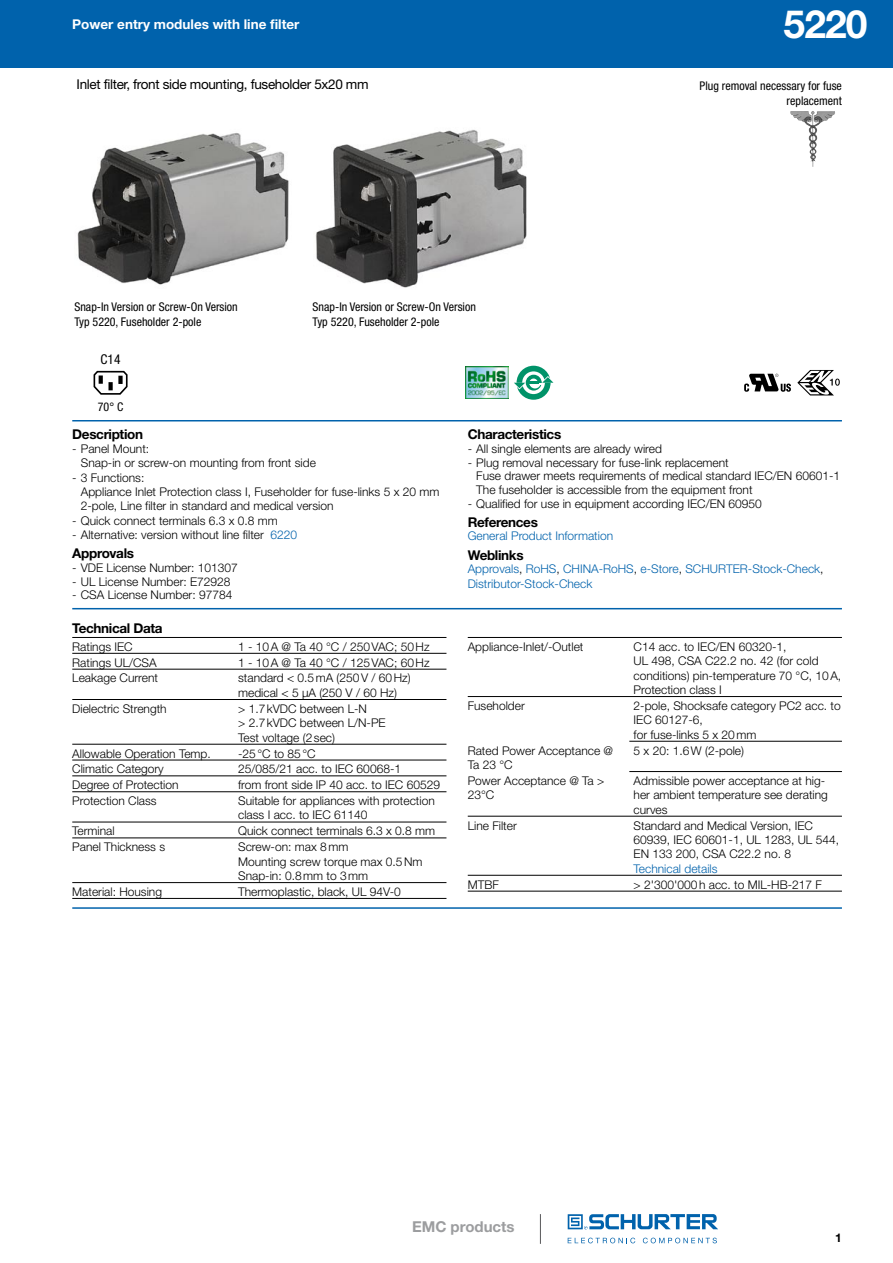
<style>
.page{position:relative;width:893px;height:1263px;background:#fff}
.page>*{position:absolute;margin:0;border:0;box-sizing:border-box;transform-origin:0 0}
.t1{font:700 39px "Helvetica Neue LT";color:#fff}
.t2{font:700 15px "Helvetica Neue LT";color:#9c9d9f}
.t3{font:700 13.5px "Helvetica Neue LT";letter-spacing:-.025em;color:#000}
.t4{font:13.5px "Helvetica Neue LT";letter-spacing:-.025em;color:#000}
.t5{font:700 13.5px "Helvetica Neue LT";color:#fff}
.t6{font:condensed 13.5px "Helvetica Neue LT";color:#000}
.t7{font:300 12px/14.4px "Helvetica Neue LT";color:#000}
.t8{font:condensed 12px/14.4px "Helvetica Neue LT";color:#000}
.t9{font:300 12px/14.4px "Helvetica Neue LT";color:#0062ac}
.s1{color:#0062ac}
.s2{color:#000}
</style>
<div class="page">
<div style="left:0;top:0;width:893px;height:68px;background:#0062ac"></div>
<svg style="left:568px;top:1214px;width:150px;height:15px"></svg>
<svg style="left:568px;top:1238px;width:67px;height:5px"></svg>
<svg style="left:643px;top:1238px;width:74px;height:5px"></svg>
<hr style="left:540px;top:1214px;width:1px;height:30px;background:#58585a">
<img style="left:77px;top:133px;width:212px;height:152px">
<img style="left:315px;top:130px;width:212px;height:158px">
<img style="left:790px;top:111px;width:45px;height:56px">
<img style="left:466px;top:367px;width:42px;height:31px">
<div style="left:517px;top:366px;width:34px;height:34px;background:#009369;border-radius:50%"></div>
<svg style="left:522px;top:371px;width:23px;height:23px"></svg>
<svg style="left:526px;top:375px;width:16px;height:16px"></svg>
<svg style="left:514px;top:375px;width:40px;height:14px"></svg>
<svg style="left:744px;top:374px;width:47px;height:18px"></svg>
<svg style="left:797px;top:370px;width:43px;height:25px"></svg>
<svg style="left:94px;top:371px;width:34px;height:24px"></svg>
<hr style="left:72px;top:420px;width:770px;height:1px;background:#0062ac">
<hr style="left:72px;top:608px;width:770px;height:1px;background:#0062ac">
<hr style="left:72px;top:637px;width:374px;height:1px;background:#000">
<hr style="left:72px;top:653px;width:374px;height:1px;background:#000">
<hr style="left:72px;top:669px;width:374px;height:1px;background:#000">
<hr style="left:72px;top:699px;width:374px;height:1px;background:#000">
<hr style="left:72px;top:744px;width:374px;height:1px;background:#000">
<hr style="left:72px;top:760px;width:374px;height:1px;background:#000">
<hr style="left:72px;top:775px;width:374px;height:1px;background:#000">
<hr style="left:72px;top:791px;width:374px;height:1px;background:#000">
<hr style="left:72px;top:822px;width:374px;height:1px;background:#000">
<hr style="left:72px;top:837px;width:374px;height:1px;background:#000">
<hr style="left:72px;top:882px;width:374px;height:1px;background:#000">
<hr style="left:72px;top:898px;width:374px;height:1px;background:#000">
<hr style="left:468px;top:637px;width:374px;height:1px;background:#000">
<hr style="left:468px;top:696px;width:374px;height:1px;background:#000">
<hr style="left:629px;top:741px;width:213px;height:1px;background:#000">
<hr style="left:629px;top:771px;width:213px;height:1px;background:#000">
<hr style="left:468px;top:816px;width:374px;height:1px;background:#000">
<hr style="left:468px;top:875px;width:374px;height:1px;background:#000">
<hr style="left:468px;top:891px;width:374px;height:1px;background:#000">
<hr style="left:72px;top:907px;width:770px;height:2px;background:#0062ac">
<p class="t5" style="left:72px;top:16px;width:229px">Power entry modules with line filter</p>
<h1 class="t1" style="left:784px;top:0;width:85px">5220</h1>
<p class="t4" style="left:77px;top:76px;width:294px">Inlet filter, front side mounting, fuseholder 5x20 mm</p>
<p class="t8" style="left:74px;top:300px;width:165px">Snap-In Version or Screw-On Version<br>Typ 5220, Fuseholder 2-pole</p>
<p class="t8" style="left:313px;top:300px;width:165px">Snap-In Version or Screw-On Version<br>Typ 5220, Fuseholder 2-pole</p>
<p class="t8" style="left:700px;top:79px;width:144px;text-align:right">Plug removal necessary for fuse replacement</p>
<p class="t6" style="left:101px;top:351px;width:21px">C14</p>
<p class="t8" style="left:98px;top:400px;width:27px">70° C</p>
<p class="t3" style="left:72px;top:426px;width:72px">Description</p>
<p class="t7" style="left:81px;top:441px;width:237px;text-indent:-9px">- Panel Mount:<br>Snap-in or screw-on mounting from front side</p>
<p class="t7" style="left:81px;top:470px;width:360px;text-indent:-9px">- 3 Functions:<br>Appliance Inlet Protection class I, Fuseholder for fuse-links 5 x 20 mm<br>2-pole, Line filter in standard and medical version</p>
<p class="t7" style="left:72px;top:513px;width:207px">- Quick connect terminals 6.3 x 0.8 mm</p>
<p class="t7" style="left:72px;top:527px;width:226px">- Alternative: version without line filter <span class="s1">6220</span></p>
<p class="t3" style="left:72px;top:545px;width:63px">Approvals</p>
<p class="t7" style="left:72px;top:560px;width:167px">- VDE License Number: 101307</p>
<p class="t7" style="left:72px;top:574px;width:160px">- UL License Number: E72928</p>
<p class="t7" style="left:72px;top:588px;width:162px">- CSA License Number: 97784</p>
<p class="t3" style="left:72px;top:620px;width:92px">Technical Data</p>
<p class="t7" style="left:72px;top:639px;width:62px">Ratings IEC</p>
<p class="t7" style="left:238px;top:639px;width:193px">1 - 10A @ Ta 40 °C / 250VAC; 50Hz</p>
<p class="t7" style="left:72px;top:655px;width:86px">Ratings UL/CSA</p>
<p class="t7" style="left:238px;top:655px;width:193px">1 - 10A @ Ta 40 °C / 125VAC; 60Hz</p>
<p class="t7" style="left:72px;top:671px;width:87px">Leakage Current</p>
<p class="t7" style="left:238px;top:671px;width:174px">standard &lt; 0.5mA (250V / 60Hz) medical &lt; 5 µA (250 V / 60 Hz)</p>
<p class="t7" style="left:72px;top:701px;width:96px">Dielectric Strength</p>
<p class="t7" style="left:238px;top:701px;width:149px">&gt; 1.7kVDC between L-N<br>&gt; 2.7kVDC between L/N-PE<br>Test voltage (2sec)</p>
<p class="t7" style="left:72px;top:746px;width:140px">Allowable Operation Temp.</p>
<p class="t7" style="left:238px;top:746px;width:79px">-25°C to 85°C</p>
<p class="t7" style="left:72px;top:762px;width:93px">Climatic Category</p>
<p class="t7" style="left:238px;top:762px;width:164px">25/085/21 acc. to IEC 60068-1</p>
<p class="t7" style="left:72px;top:777px;width:108px">Degree of Protection</p>
<p class="t7" style="left:238px;top:777px;width:203px">from front side IP 40 acc. to IEC 60529</p>
<p class="t7" style="left:72px;top:793px;width:86px">Protection Class</p>
<p class="t7" style="left:238px;top:793px;width:198px">Suitable for appliances with protection class I acc. to IEC 61140</p>
<p class="t7" style="left:72px;top:824px;width:44px">Terminal</p>
<p class="t7" style="left:238px;top:824px;width:199px">Quick connect terminals 6.3 x 0.8 mm</p>
<p class="t7" style="left:72px;top:839px;width:94px">Panel Thickness s</p>
<p class="t7" style="left:238px;top:839px;width:186px">Screw-on: max 8mm<br>Mounting screw torque max 0.5Nm<br>Snap-in: 0.8mm to 3mm</p>
<p class="t7" style="left:72px;top:884px;width:91px">Material: Housing</p>
<p class="t7" style="left:238px;top:884px;width:164px">Thermoplastic, black, UL 94V-0</p>
<p class="t3" style="left:468px;top:426px;width:95px">Characteristics</p>
<p class="t7" style="left:468px;top:441px;width:196px">- All single elements are already wired</p>
<p class="t7" style="left:476px;top:455px;width:365px;line-height:13.8px;text-indent:-9px">- Plug removal necessary for fuse-link replacement<br>Fuse drawer meets requirements of medical standard IEC/EN 60601-1<br>The fuseholder is accessible from the equipment front</p>
<p class="t7" style="left:468px;top:496px;width:296px">- Qualified for use in equipment according IEC/EN 60950</p>
<p class="t3" style="left:468px;top:514px;width:72px">References</p>
<p class="t9" style="left:468px;top:529px;width:147px">General Product Information</p>
<p class="t3" style="left:468px;top:546px;width:57px">Weblinks</p>
<p class="t9" style="left:468px;top:562px;width:357px">Approvals<span class="s2">,</span> RoHS<span class="s2">,</span> CHINA-RoHS<span class="s2">,</span> e-Store<span class="s2">,</span> SCHURTER-Stock-Check<span class="s2">,<br></span>Distributor-Stock-Check</p>
<p class="t7" style="left:468px;top:639px;width:117px">Appliance-Inlet/-Outlet</p>
<p class="t7" style="left:634px;top:639px;width:209px">C14 acc. to IEC/EN 60320-1,<br>UL 498, CSA C22.2 no. 42 (for cold conditions) pin-temperature 70 °C, 10A,<br>Protection class I</p>
<p class="t7" style="left:468px;top:698px;width:59px">Fuseholder</p>
<p class="t7" style="left:634px;top:698px;width:209px">2-pole, Shocksafe category PC2 acc. to<br>IEC 60127-6,<br>for fuse-links 5 x 20mm</p>
<p class="t7" style="left:468px;top:743px;width:147px">Rated Power Acceptance @<br>Ta 23 °C</p>
<p class="t7" style="left:634px;top:743px;width:112px">5 x 20: 1.6W (2-pole)</p>
<p class="t7" style="left:468px;top:773px;width:138px">Power Acceptance @ Ta &gt;<br>23°C</p>
<p class="t7" style="left:634px;top:773px;width:196px">Admissible power acceptance at hig&shy;her ambient temperature see derating curves</p>
<p class="t7" style="left:468px;top:818px;width:51px">Line Filter</p>
<p class="t7" style="left:634px;top:818px;width:207px">Standard and Medical Version, IEC<br>60939, IEC 60601‑1, UL 1283, UL 544,<br>EN 133 200, CSA C22.2 no. 8</p>
<p class="t9" style="left:634px;top:861px;width:86px">Technical details</p>
<p class="t7" style="left:468px;top:877px;width:33px">MTBF</p>
<p class="t7" style="left:634px;top:877px;width:190px">&gt; 2'300'000h acc. to MIL-HB-217 F</p>
<p class="t2" style="left:412px;top:1217px;width:104px">EMC products</p>
</div>
